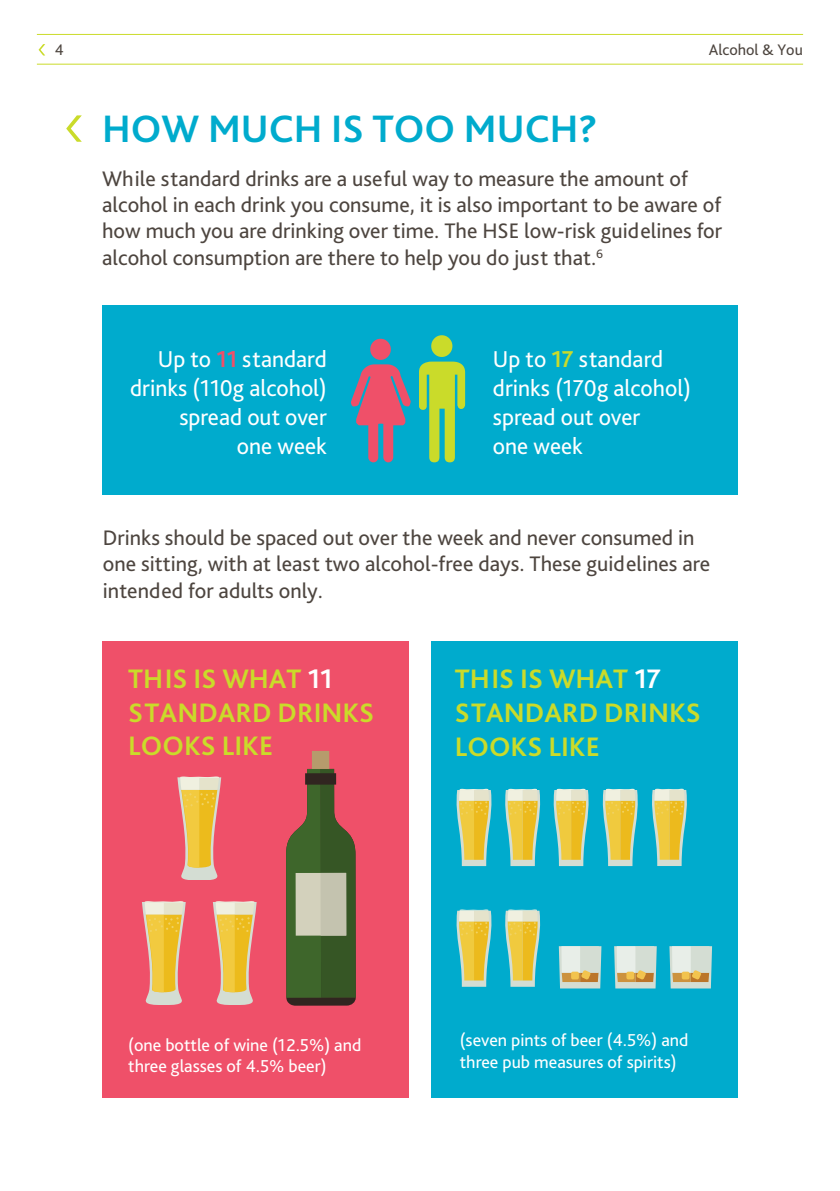
<style>
.page{position:relative;width:840px;height:1191px;background:#fff}
.page>*{position:absolute;margin:0;border:0;box-sizing:border-box;transform-origin:0 0}
.t1{font:700 40px "Bliss Pro";color:#00abcd}
.t2{font:700 28px/33.6px "Bliss Pro";color:#cadb2a}
.t3{font:24px/28.8px "Bliss Pro";color:#fff;text-align:right}
.t4{font:22px/26.4px "Bliss Pro";color:#4d453f}
.t5{font:18px/21.6px "Bliss Pro";color:#fff}
.t6{font:16px "Bliss Pro";color:#4d453f}
.s1{font-weight:700;color:#ef5069}
.s2{font-weight:700;color:#cadb2a}
.s3{color:#fff}
</style>
<div class="page">
<svg style="left:39px;top:44px;width:6px;height:11px"></svg>
<hr style="left:37px;top:64px;width:765px;height:1px;background:#cadb2a">
<hr style="left:37px;top:34px;width:765px;height:1px;background:#cadb2a">
<div style="left:102px;top:641px;width:306px;height:456px;background:#ef5069"></div>
<div style="left:431px;top:641px;width:306px;height:456px;background:#00abcd"></div>
<div style="left:102px;top:305px;width:635px;height:189px;background:#00abcd"></div>
<svg style="left:66px;top:115px;width:16px;height:27px"></svg>
<svg style="left:456px;top:788px;width:36px;height:78px"></svg>
<svg style="left:456px;top:909px;width:36px;height:77px;background:#bec77d"></svg>
<svg style="left:553px;top:788px;width:36px;height:78px"></svg>
<svg style="left:505px;top:788px;width:35px;height:78px;background:#c2c87d"></svg>
<svg style="left:505px;top:909px;width:35px;height:77px;background:#c3c87c"></svg>
<svg style="left:602px;top:788px;width:36px;height:78px"></svg>
<svg style="left:652px;top:788px;width:35px;height:78px;background:#c3c87d"></svg>
<svg style="left:177px;top:776px;width:44px;height:103px"></svg>
<svg style="left:286px;top:769px;width:69px;height:236px"></svg>
<div style="left:305px;top:773px;width:31px;height:11px;background:#312520"></div>
<div style="left:312px;top:751px;width:17px;height:18px;background:#b69b6c"></div>
<div style="left:295px;top:873px;width:51px;height:62px;background:#d3d1bc"></div>
<div style="left:320px;top:873px;width:26px;height:62px;background:#c4c3af"></div>
<svg style="left:142px;top:901px;width:44px;height:103px"></svg>
<svg style="left:213px;top:901px;width:43px;height:103px"></svg>
<svg style="left:558px;top:946px;width:43px;height:42px;background:#d0d2bb"></svg>
<svg style="left:614px;top:946px;width:42px;height:42px;background:#d4d3ba"></svg>
<svg style="left:669px;top:946px;width:42px;height:42px;background:#d3d2ba"></svg>
<svg style="left:419px;top:335px;width:46px;height:127px"></svg>
<svg style="left:350px;top:339px;width:60px;height:123px"></svg>
<p class="t6" style="left:55px;top:40px;width:10px">4</p>
<p class="t6" style="left:708px;top:40px;width:96px">Alcohol &amp; You</p>
<h1 class="t1" style="left:102px;top:104px;width:497px">HOW MUCH IS TOO MUCH?</h1>
<p class="t4" style="left:102px;top:165px;width:621px">While standard drinks are a useful way to measure the amount of alcohol in each drink you consume, it is also important to be aware of how much you are drinking over time. The HSE low-risk guidelines for alcohol consumption are there to help you do just that.<sup>6</sup></p>
<p class="t3" style="left:130px;top:344px;width:198px">Up to <span class="s1">11</span> standard drinks (110g alcohol) spread out over<br>one week</p>
<p class="t3" style="left:492px;top:344px;width:199px;text-align:left">Up to <span class="s2">17</span> standard drinks (170g alcohol) spread out over<br>one week</p>
<p class="t4" style="left:103px;top:524px;width:608px">Drinks should be spaced out over the week and never consumed in one sitting, with at least two alcohol-free days. These guidelines are intended for adults only.</p>
<p class="t2" style="left:128px;top:661px;width:247px">THIS IS WHAT <span class="s3">11<br></span>STANDARD DRINKS<br>LOOKS LIKE</p>
<p class="t2" style="left:454px;top:661px;width:247px">THIS IS WHAT <span class="s3">17<br></span>STANDARD DRINKS<br>LOOKS LIKE</p>
<p class="t5" style="left:128px;top:1033px;width:234px">(one bottle of wine (12.5%) and three glasses of 4.5% beer)</p>
<p class="t5" style="left:459px;top:1029px;width:230px">(seven pints of beer (4.5%) and three pub measures of spirits)</p>
</div>
